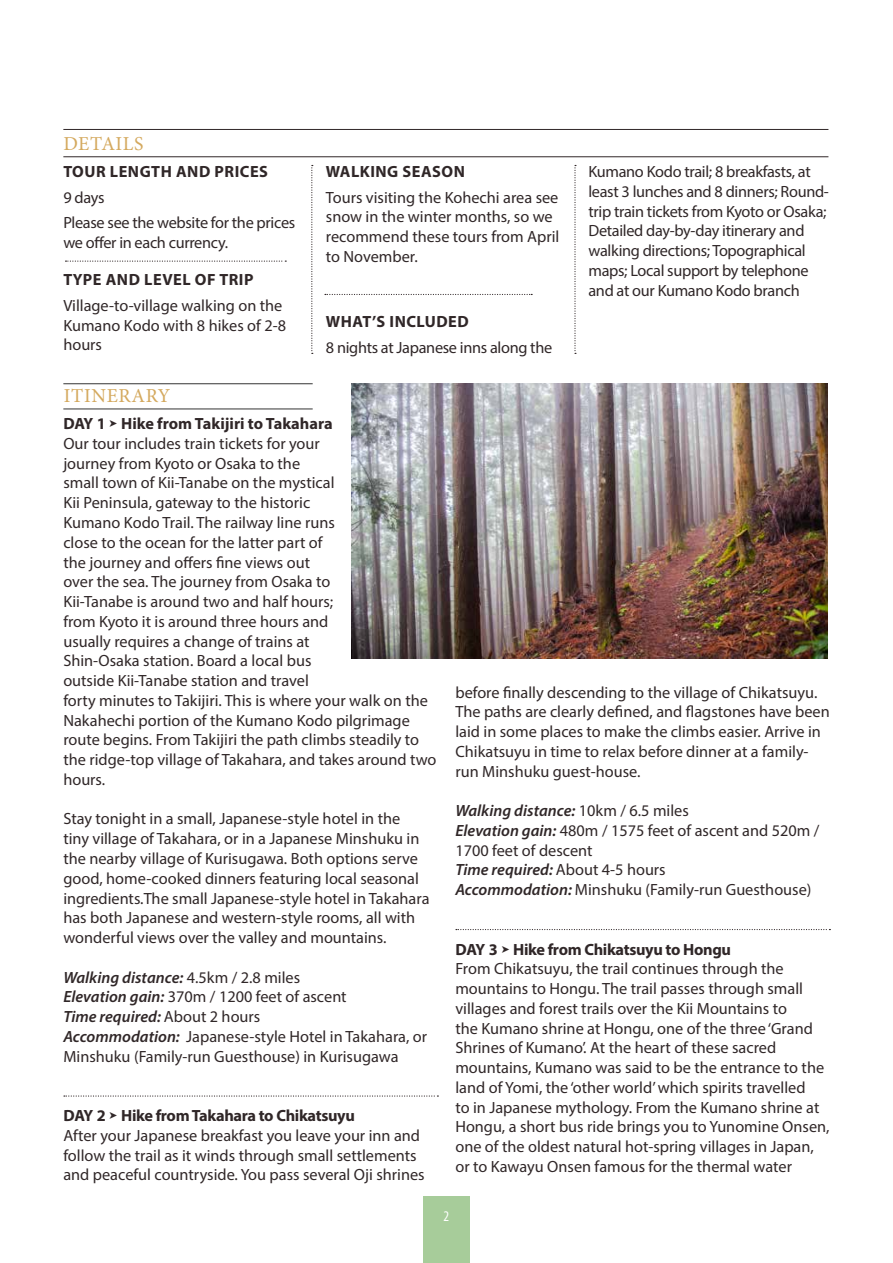
<style>
.page{position:relative;width:893px;height:1263px;background:#fff}
.page>*{position:absolute;margin:0;border:0;box-sizing:border-box;transform-origin:0 0}
.t1{font:19.8px "Minion Pro";letter-spacing:.03em;color:#d4a95e}
.t2{font:16.35px/19.8px "Myriad Pro";color:#302728}
.t3{font:16.35px/19.8px "Myriad Pro";letter-spacing:-.02em;color:#302728}
.t4{font:700 16.35px "Myriad Pro";letter-spacing:.03em;color:#302728}
.t5{font:condensed 14.85px "Myriad Pro";color:#fff}
.s1{font-weight:700}
.s2{font-family:"Menlo";font-weight:700;font-size:15.15px}
.s3{font-weight:600;font-style:italic}
</style>
<div class="page">
<div style="left:423px;top:1196px;width:47px;height:67px;background:#a7cc9a"></div>
<svg style="left:65px;top:261px;width:221px;height:1px"></svg>
<svg style="left:325px;top:294px;width:207px;height:1px"></svg>
<svg style="left:311px;top:165px;width:2px;height:189px"></svg>
<svg style="left:574px;top:165px;width:2px;height:189px"></svg>
<hr style="left:63px;top:129px;width:765px;height:1px;background:#302728">
<hr style="left:63px;top:156px;width:765px;height:1px;background:#302728">
<svg style="left:64px;top:1095px;width:374px;height:1px"></svg>
<svg style="left:456px;top:929px;width:374px;height:1px"></svg>
<img style="left:351px;top:383px;width:476px;height:275px">
<hr style="left:63px;top:409px;width:250px;height:1px;background:#333">
<hr style="left:63px;top:383px;width:250px;height:1px;background:#333">
<p class="t1" style="left:63px;top:130px;width:82px">DETAILS</p>
<p class="t4" style="left:63px;top:161px;width:206px">TOUR LENGTH AND PRICES</p>
<p class="t3" style="left:63px;top:184px;width:233px;line-height:25.5px">9 days<br>Please see the website for the prices</p>
<p class="t3" style="left:63px;top:232px;width:166px">we offer in each currency.</p>
<p class="t4" style="left:63px;top:269px;width:192px">TYPE AND LEVEL OF TRIP</p>
<p class="t2" style="left:63px;top:295px;width:224px">Village-to-village walking on the<br>Kumano Kodo with 8 hikes of 2-8 hours</p>
<p class="t1" style="left:64px;top:382px;width:108px">ITINERARY</p>
<p class="t4" style="left:326px;top:161px;width:141px">WALKING SEASON</p>
<p class="t2" style="left:326px;top:187px;width:235px">Tours visiting the Kohechi area see snow in the winter months, so we recommend these tours from April to November.</p>
<p class="t4" style="left:326px;top:311px;width:144px">WHAT’S INCLUDED</p>
<p class="t3" style="left:326px;top:337px;width:228px">8 nights at Japanese inns along the</p>
<p class="t3" style="left:588px;top:161px;width:242px">Kumano Kodo trail; 8 breakfasts, at least 3 lunches and 8 dinners; Round&shy;trip train tickets from Kyoto or Osaka; Detailed day-by-day itinerary and walking directions; Topographical maps; Local support by telephone and at our Kumano Kodo branch</p>
<p class="t2" style="left:63px;top:413px;width:375px"><span class="s1">DAY 1</span> <span class="s2">➤</span> <span class="s1">Hike from Takijiri to Takahara<br></span>Our tour includes train tickets for your<br>journey from Kyoto or Osaka to the<br>small town of Kii-Tanabe on the mystical<br>Kii Peninsula, gateway to the historic<br>Kumano Kodo Trail. The railway line runs<br>close to the ocean for the latter part of<br>the journey and offers fine views out<br>over the sea. The journey from Osaka to<br>Kii-Tanabe is around two and half hours;<br>from Kyoto it is around three hours and<br>usually requires a change of trains at<br>Shin-Osaka station. Board a local bus<br>outside Kii-Tanabe station and travel<br>forty minutes to Takijiri. This is where your walk on the Nakahechi portion of the Kumano Kodo pilgrimage route begins. From Takijiri the path climbs steadily to the ridge-top village of Takahara, and takes around two hours.</p>
<p class="t2" style="left:63px;top:809px;width:368px">Stay tonight in a small, Japanese-style hotel in the tiny village of Takahara, or in a Japanese Minshuku in the nearby village of Kurisugawa. Both options serve good, home-cooked dinners featuring local seasonal ingredients.The small Japanese-style hotel in Takahara has both Japanese and western-style rooms, all with wonderful views over the valley and mountains.</p>
<p class="t2" style="left:63px;top:967px;width:365px"><span class="s3">Walking distance:</span> 4.5km / 2.8 miles<br><span class="s3">Elevation gain:</span> 370m / 1200 feet of ascent<br><span class="s3">Time required:</span> About 2 hours<br><span class="s3">Accommodation:</span> Japanese-style Hotel in Takahara, or Minshuku (Family-run Guesthouse) in Kurisugawa</p>
<p class="t2" style="left:63px;top:1105px;width:363px"><span class="s1">DAY 2</span> <span class="s2">➤</span> <span class="s1">Hike from Takahara to Chikatsuyu<br></span>After your Japanese breakfast you leave your inn and follow the trail as it winds through small settlements and peaceful countryside. You pass several Oji shrines</p>
<p class="t2" style="left:455px;top:682px;width:376px">before finally descending to the village of Chikatsuyu.<br>The paths are clearly defined, and flagstones have been laid in some places to make the climbs easier. Arrive in Chikatsuyu in time to relax before dinner at a family&shy;run Minshuku guest-house.</p>
<p class="t2" style="left:455px;top:800px;width:365px"><span class="s3">Walking distance:</span> 10km / 6.5 miles<br><span class="s3">Elevation gain:</span> 480m / 1575 feet of ascent and 520m / 1700 feet of descent<br><span class="s3">Time required:</span> About 4-5 hours<br><span class="s3">Accommodation:</span> Minshuku (Family-run Guesthouse)</p>
<p class="t2" style="left:455px;top:939px;width:376px"><span class="s1">DAY 3</span> <span class="s2">➤</span> <span class="s1">Hike from Chikatsuyu to Hongu<br></span>From Chikatsuyu, the trail continues through the mountains to Hongu. The trail passes through small villages and forest trails over the Kii Mountains to<br>the Kumano shrine at Hongu, one of the three ‘Grand Shrines of Kumano’. At the heart of these sacred mountains, Kumano was said to be the entrance to the land of Yomi, the ‘other world’ which spirits travelled<br>to in Japanese mythology. From the Kumano shrine at Hongu, a short bus ride brings you to Yunomine Onsen, one of the oldest natural hot-spring villages in Japan, or to Kawayu Onsen famous for the thermal water</p>
<p class="t5" style="left:444px;top:1207px;width:7px">2</p>
</div>
